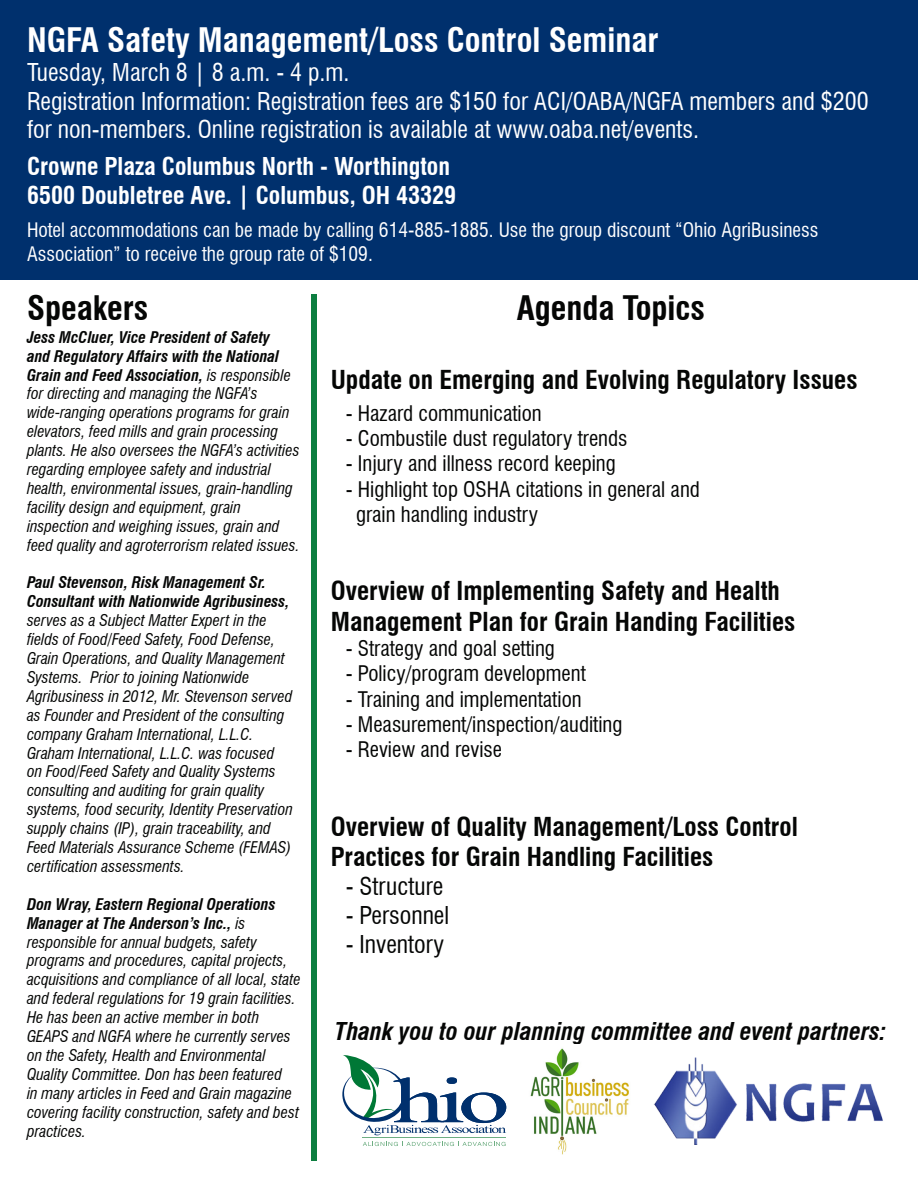
<style>
.page{position:relative;width:918px;height:1188px;background:#fff}
.page>*{position:absolute;margin:0;border:0;box-sizing:border-box;transform-origin:0 0}
.t1{font:700 condensed 33px "Swiss 721 BT";color:#fff}
.t2{font:700 condensed 33px "Swiss 721 BT";color:#050605}
.t3{font:700 condensed 25.5px/30.6px "Swiss 721 BT";color:#050605}
.t4{font:condensed 24px/28.8px "Swiss 721 BT";color:#fff}
.t5{font:700 condensed 24px "Swiss 721 BT";color:#fff}
.t6{font:italic 700 condensed 24px "Swiss 721 BT";color:#050605}
.t7{font:condensed 24px "Swiss 721 BT";color:#050605}
.t8{font:condensed 21px "Swiss 721 BT";color:#050605}
.t9{font:condensed 19.5px/23.4px "Swiss 721 BT";color:#fff}
.t10{font:italic condensed 15.75px/18.9px "Swiss 721 BT";color:#050605}
.s1{font-weight:700}
</style>
<div class="page">
<div style="left:0;top:0;width:918px;height:280px;background:#00306d"></div>
<div style="left:311px;top:295px;width:6px;height:866px;background:#0d7e40"></div>
<svg style="left:342px;top:1055px;width:164px;height:80px"></svg>
<svg style="left:363px;top:1142px;width:143px;height:4px"></svg>
<hr style="left:363px;top:1138px;width:143px;height:1px;background:#6eae82">
<img style="left:654px;top:1057px;width:229px;height:87px">
<img style="left:530px;top:1048px;width:99px;height:107px">
<p class="t1" style="left:27px;top:20px;width:633px">NGFA Safety Management/Loss Control Seminar</p>
<p class="t4" style="left:27px;top:58px;width:324px">Tuesday, March 8 | 8 a.m. - 4 p.m.</p>
<p class="t4" style="left:27px;top:87px;width:843px">Registration Information: Registration fees are $150 for ACI/OABA/NGFA members and $200 for non-members. Online registration is available at www.oaba.net/events.</p>
<p class="t5" style="left:27px;top:152px;width:425px">Crowne Plaza Columbus North - Worthington</p>
<p class="t5" style="left:27px;top:180px;width:431px">6500 Doubletree Ave. | Columbus, OH 43329</p>
<p class="t9" style="left:27px;top:219px;width:793px">Hotel accommodations can be made by calling 614-885-1885. Use the group discount “Ohio AgriBusiness<br>Association” to receive the group rate of $109.</p>
<p class="t2" style="left:517px;top:288px;width:190px">Agenda Topics</p>
<p class="t2" style="left:27px;top:288px;width:123px">Speakers</p>
<p class="t10" style="left:27px;top:328px;width:274px"><span class="s1">Jess McCluer, Vice President of Safety<br>and Regulatory Affairs with the National Grain and Feed Association,</span> is responsible for directing and managing the NGFA’s wide-ranging operations programs for grain elevators, feed mills and grain processing plants. He also oversees the NGFA’s activities regarding employee safety and industrial health, environmental issues, grain-handling facility design and equipment, grain inspection and weighing issues, grain and feed quality and agroterrorism related issues.</p>
<p class="t10" style="left:27px;top:573px;width:267px"><span class="s1">Paul Stevenson, Risk Management Sr.<br>Consultant with Nationwide Agribusiness, </span>serves as a Subject Matter Expert in the fields of Food/Feed Safety, Food Defense, Grain Operations, and Quality Management Systems. Prior to joining Nationwide Agribusiness in 2012, Mr. Stevenson served as Founder and President of the consulting company Graham International, L.L.C.<br>Graham International, L.L.C. was focused on Food/Feed Safety and Quality Systems consulting and auditing for grain quality systems, food security, Identity Preservation supply chains (IP), grain traceability, and Feed Materials Assurance Scheme (FEMAS) certification assessments.</p>
<p class="t10" style="left:27px;top:894px;width:275px"><span class="s1">Don Wray, Eastern Regional Operations Manager at The Anderson’s Inc.,</span> is responsible for annual budgets, safety programs and procedures, capital projects, acquisitions and compliance of all local, state and federal regulations for 19 grain facilities.<br>He has been an active member in both GEAPS and NGFA where he currently serves on the Safety, Health and Environmental Quality Committee. Don has been featured<br>in many articles in Feed and Grain magazine covering facility construction, safety and best practices.</p>
<p class="t3" style="left:331px;top:364px;width:528px">Update on Emerging and Evolving Regulatory Issues</p>
<p class="t8" style="left:346px;top:401px;width:198px">- Hazard communication</p>
<p class="t8" style="left:346px;top:426px;width:283px">- Combustile dust regulatory trends</p>
<p class="t8" style="left:346px;top:451px;width:272px">- Injury and illness record keeping</p>
<p class="t8" style="left:346px;top:476px;width:356px">- Highlight top OSHA citations in general and</p>
<p class="t8" style="left:356px;top:502px;width:183px">grain handling industry</p>
<p class="t3" style="left:331px;top:576px;width:466px">Overview of Implementing Safety and Health<br>Management Plan for Grain Handing Facilities</p>
<p class="t8" style="left:346px;top:636px;width:211px">- Strategy and goal setting</p>
<p class="t8" style="left:346px;top:661px;width:242px">- Policy/program development</p>
<p class="t8" style="left:346px;top:686px;width:237px">- Training and implementation</p>
<p class="t8" style="left:346px;top:712px;width:278px">- Measurement/inspection/auditing</p>
<p class="t8" style="left:346px;top:737px;width:158px">- Review and revise</p>
<p class="t3" style="left:331px;top:811px;width:469px">Overview of Quality Management/Loss Control<br>Practices for Grain Handling Facilities</p>
<p class="t7" style="left:346px;top:872px;width:99px">- Structure</p>
<p class="t7" style="left:346px;top:901px;width:105px">- Personnel</p>
<p class="t7" style="left:346px;top:929px;width:100px">- Inventory</p>
<p class="t6" style="left:335px;top:1017px;width:553px">Thank you to our planning committee and event partners:</p>
</div>
